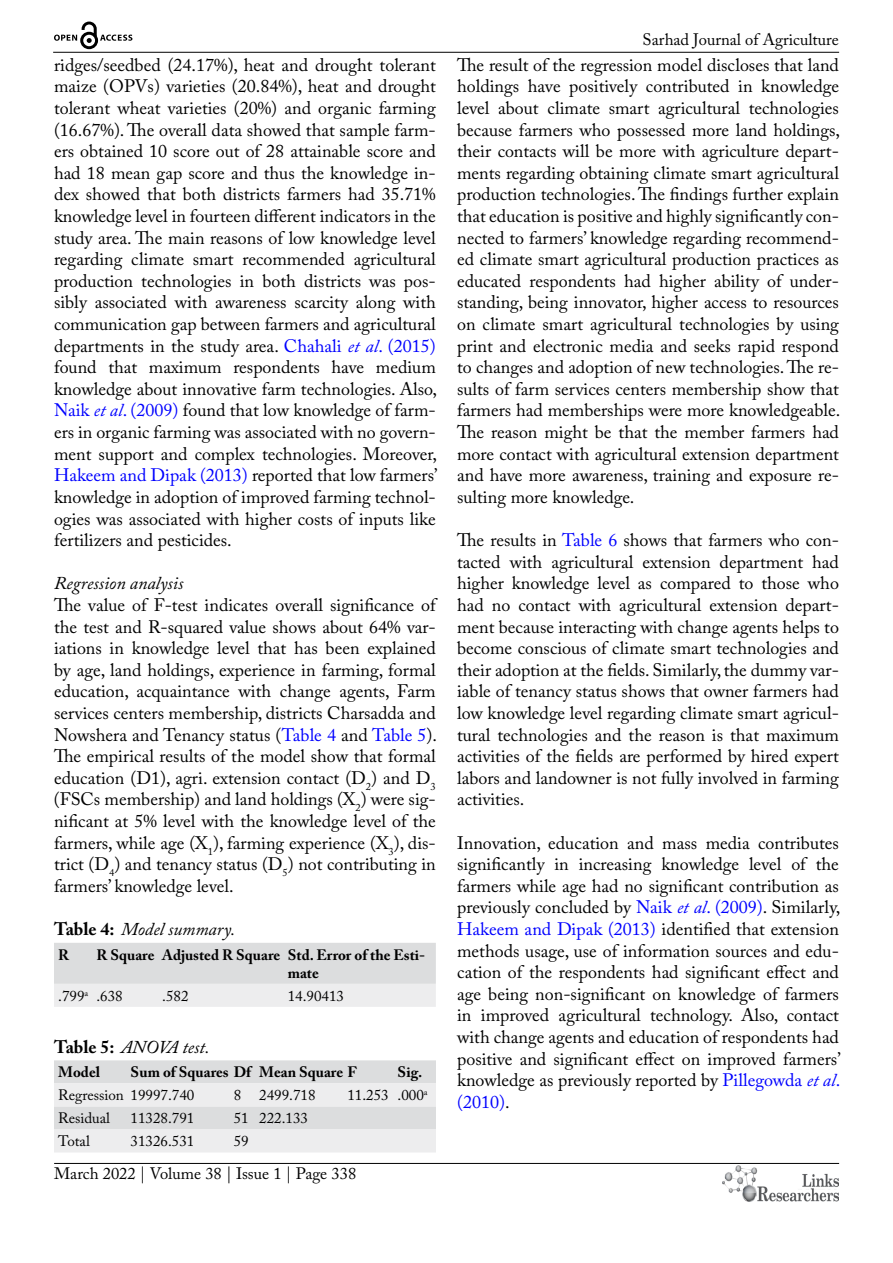
<style>
.page{position:relative;width:893px;height:1263px;background:#fff}
.page>*{position:absolute;margin:0;border:0;box-sizing:border-box;transform-origin:0 0}
.t1{font:18px/21.6px "Adobe Caslon Pro";color:#000;text-align:justify}
.t2{font:italic 18px "Adobe Caslon Pro";color:#000}
.t3{font:16.5px "Adobe Caslon Pro";color:#000}
.t4{font:15px "Adobe Caslon Pro";color:#000}
.t5{font:700 15px/18px "Adobe Caslon Pro";color:#000}
.s1{color:#00f}
.s2{font-style:italic;color:#00f}
.s3{font-weight:700;font-style:normal}
</style>
<div class="page">
<hr style="left:53px;top:52px;width:786px;height:1px;background:#000">
<hr style="left:54px;top:1163px;width:785px;height:1px;background:#000">
<img style="left:722px;top:1166px;width:117px;height:36px">
<svg style="left:54px;top:22px;width:78px;height:27px"></svg>
<svg style="left:54px;top:943px;width:382px;height:64px;background:#e2e2e3"></svg>
<svg style="left:54px;top:1060px;width:382px;height:92px;background:#e4e5e6"></svg>
<p class="t1" style="left:54px;top:54px;width:385px">ridges/seedbed (24.17%), heat and drought tolerant maize (OPVs) varieties (20.84%), heat and drought tolerant wheat varieties (20%) and organic farming (16.67%). The overall data showed that sample farm&shy;ers obtained 10 score out of 28 attainable score and had 18 mean gap score and thus the knowledge in&shy;dex showed that both districts farmers had 35.71% knowledge level in fourteen different indicators in the study area. The main reasons of low knowledge level regarding climate smart recommended agricultural production technologies in both districts was pos&shy;sibly associated with awareness scarcity along with communication gap between farmers and agricultural departments in the study area. <span class="s1">Chahali</span> <span class="s2">et al</span><span class="s1">. (2015) </span>found that maximum respondents have medium knowledge about innovative farm technologies. Also, <span class="s1">Naik</span> <span class="s2">et al</span><span class="s1">. (2009)</span> found that low knowledge of farm&shy;ers in organic farming was associated with no govern&shy;ment support and complex technologies. Moreover, <span class="s1">Hakeem and Dipak (2013)</span> reported that low farmers’ knowledge in adoption of improved farming technol&shy;ogies was associated with higher costs of inputs like fertilizers and pesticides.</p>
<p class="t2" style="left:54px;top:573px;width:131px">Regression analysis</p>
<p class="t1" style="left:54px;top:594px;width:385px">The value of F-test indicates overall significance of the test and R-squared value shows about 64% var&shy;iations in knowledge level that has been explained by age, land holdings, experience in farming, formal education, acquaintance with change agents, Farm services centers membership, districts Charsadda and Nowshera and Tenancy status (<span class="s1">Table 4</span> and <span class="s1">Table 5</span>).<br>The empirical results of the model show that formal education (D1), agri. extension contact (D<sub>2</sub>) and D<sub>3 </sub>(FSCs membership) and land holdings (X<sub>2</sub>) were sig&shy;nificant at 5% level with the knowledge level of the farmers, while age (X<sub>1</sub>), farming experience (X<sub>3</sub>), dis&shy;trict (D<sub>4</sub>) and tenancy status (D<sub>5</sub>) not contributing in farmers’ knowledge level.</p>
<p class="t2" style="left:54px;top:918px;width:183px"><span class="s3">Table 4:</span> Model summary.</p>
<p class="t5" style="left:58px;top:946px;width:13px">R</p>
<p class="t5" style="left:288px;top:946px;width:139px;text-indent:-191px">R Square Adjusted R Square Std. Error of the Esti&shy;mate</p>
<p class="t4" style="left:58px;top:987px;width:66px">.799<sup>a</sup> .638</p>
<p class="t4" style="left:162px;top:987px;width:28px">.582</p>
<p class="t4" style="left:288px;top:987px;width:58px">14.90413</p>
<p class="t2" style="left:54px;top:1036px;width:157px"><span class="s3">Table 5:</span> ANOVA test.</p>
<p class="t5" style="left:58px;top:1063px;width:43px">Model</p>
<p class="t5" style="left:131px;top:1063px;width:228px">Sum of Squares Df Mean Square F</p>
<p class="t5" style="left:398px;top:1063px;width:26px">Sig.</p>
<p class="t4" style="left:58px;top:1086px;width:138px">Regression 19997.740</p>
<p class="t4" style="left:234px;top:1086px;width:83px">8 2499.718</p>
<p class="t4" style="left:347px;top:1086px;width:82px">11.253 .000<sup>a</sup></p>
<p class="t4" style="left:58px;top:1109px;width:53px">Residual</p>
<p class="t4" style="left:131px;top:1109px;width:65px">11328.791</p>
<p class="t4" style="left:234px;top:1109px;width:76px">51 222.133</p>
<p class="t4" style="left:58px;top:1132px;width:33px">Total</p>
<p class="t4" style="left:131px;top:1132px;width:65px">31326.531</p>
<p class="t4" style="left:234px;top:1132px;width:16px">59</p>
<p class="t3" style="left:54px;top:1164px;width:304px">March 2022 | Volume 38 | Issue 1 | Page 338</p>
<p class="t3" style="left:643px;top:30px;width:198px">Sarhad Journal of Agriculture</p>
<p class="t1" style="left:457px;top:54px;width:385px">The result of the regression model discloses that land holdings have positively contributed in knowledge level about climate smart agricultural technologies because farmers who possessed more land holdings, their contacts will be more with agriculture depart&shy;ments regarding obtaining climate smart agricultural production technologies. The findings further explain that education is positive and highly significantly con&shy;nected to farmers’ knowledge regarding recommend&shy;ed climate smart agricultural production practices as educated respondents had higher ability of under&shy;standing, being innovator, higher access to resources on climate smart agricultural technologies by using print and electronic media and seeks rapid respond to changes and adoption of new technologies. The re&shy;sults of farm services centers membership show that farmers had memberships were more knowledgeable.<br>The reason might be that the member farmers had more contact with agricultural extension department and have more awareness, training and exposure re&shy;sulting more knowledge.</p>
<p class="t1" style="left:457px;top:529px;width:383px">The results in <span class="s1">Table 6</span> shows that farmers who con&shy;tacted with agricultural extension department had higher knowledge level as compared to those who had no contact with agricultural extension depart&shy;ment because interacting with change agents helps to become conscious of climate smart technologies and their adoption at the fields. Similarly, the dummy var&shy;iable of tenancy status shows that owner farmers had low knowledge level regarding climate smart agricul&shy;tural technologies and the reason is that maximum activities of the fields are performed by hired expert labors and landowner is not fully involved in farming activities.</p>
<p class="t1" style="left:457px;top:831px;width:385px">Innovation, education and mass media contributes significantly in increasing knowledge level of the farmers while age had no significant contribution as previously concluded by <span class="s1">Naik</span> <span class="s2">et al</span><span class="s1">. (2009)</span>. Similarly, <span class="s1">Hakeem and Dipak (2013)</span> identified that extension methods usage, use of information sources and edu&shy;cation of the respondents had significant effect and age being non-significant on knowledge of farmers in improved agricultural technology. Also, contact with change agents and education of respondents had positive and significant effect on improved farmers’ knowledge as previously reported by <span class="s1">Pillegowda</span> <span class="s2">et al</span><span class="s1">. (2010)</span>.</p>
</div>
